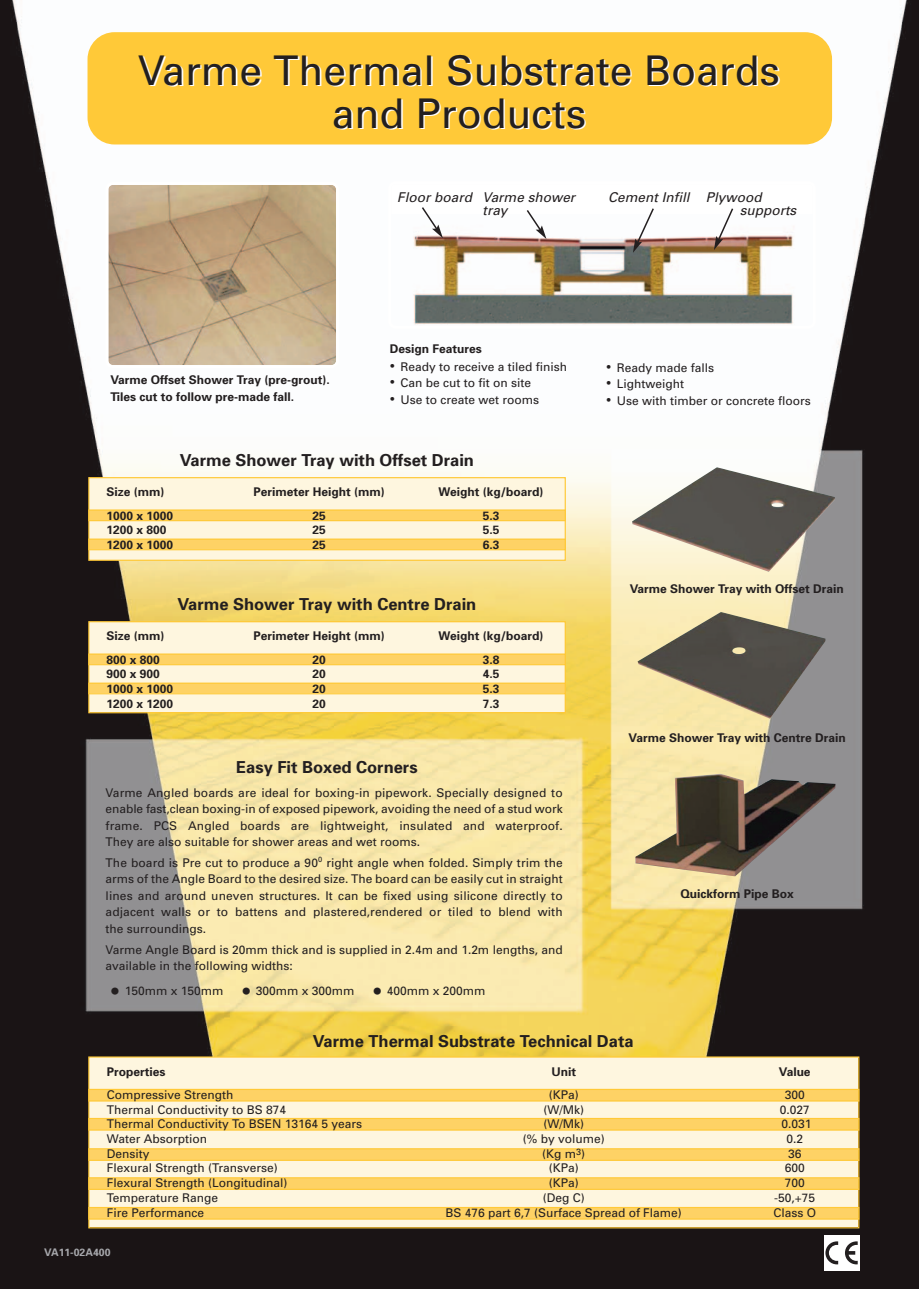
<style>
.page{position:relative;width:919px;height:1289px;background:#fff}
.page>*{position:absolute;margin:0;border:0;box-sizing:border-box;transform-origin:0 0}
.t1{font:40.95px/43.5px "Univers";color:#231f20;text-align:center}
.t2{font:700 16.5px "Univers";color:#231f20}
.t3{font:italic 13.5px/13.6px "Univers";letter-spacing:.005em;color:#231f20}
.t4{font:12px/16.5px "Univers";color:#231f20;text-align:justify}
.t5{font:700 12px/16px "Univers";color:#231f20}
.t6{font:700 10.5px "Univers";color:#a8a9ad}
.s1{font-size:15px}
.s2{font-family:"Hira Kaku Pro W6";font-size:36px}
</style>
<div class="page">
<img style="left:0;top:0;width:918px;height:1288px">
<div style="left:87px;top:32px;width:745px;height:112px;background:#ffc938;border-radius:27px"></div>
<svg style="left:105px;top:182px;width:234px;height:186px;background:#c2ab8a"></svg>
<svg style="left:388px;top:181px;width:427px;height:148px"></svg>
<div style="left:89px;top:478px;width:475px;height:81px;background:#fef6df"></div>
<div style="left:88px;top:477px;width:478px;height:84px;border:1px solid #ffc938"></div>
<div style="left:89px;top:510px;width:475px;height:10px;background:#fed265"></div>
<div style="left:88px;top:509px;width:478px;height:12px;border:1px solid #ffc938"></div>
<div style="left:89px;top:539px;width:475px;height:10px;background:#fed265"></div>
<div style="left:88px;top:538px;width:478px;height:12px;border:1px solid #ffc938"></div>
<svg style="left:420px;top:205px;width:23px;height:33px"></svg>
<svg style="left:525px;top:208px;width:21px;height:31px"></svg>
<svg style="left:633px;top:207px;width:22px;height:46px"></svg>
<svg style="left:714px;top:207px;width:20px;height:43px"></svg>
<img style="left:632px;top:467px;width:203px;height:105px">
<div style="left:89px;top:622px;width:475px;height:90px;background:#fef6df"></div>
<div style="left:88px;top:621px;width:478px;height:92px;border:1px solid #ffc938"></div>
<div style="left:89px;top:654px;width:475px;height:10px;background:#fed265"></div>
<div style="left:88px;top:653px;width:478px;height:12px;border:1px solid #ffc938"></div>
<div style="left:89px;top:683px;width:475px;height:10px;background:#fed265"></div>
<div style="left:88px;top:682px;width:478px;height:12px;border:1px solid #ffc938"></div>
<img style="left:637px;top:612px;width:188px;height:106px">
<div style="left:89px;top:1057px;width:769px;height:170px;background:#fef6df"></div>
<div style="left:88px;top:1056px;width:771px;height:172px;border:1px solid #ffc938"></div>
<div style="left:89px;top:1089px;width:769px;height:11px;background:#fed265"></div>
<div style="left:88px;top:1088px;width:771px;height:13px;border:1px solid #ffc938"></div>
<div style="left:89px;top:1119px;width:769px;height:10px;background:#fed265"></div>
<div style="left:88px;top:1117px;width:771px;height:13px;border:1px solid #ffc938"></div>
<div style="left:89px;top:1149px;width:769px;height:10px;background:#fed265"></div>
<div style="left:88px;top:1148px;width:771px;height:12px;border:1px solid #ffc938"></div>
<div style="left:89px;top:1178px;width:769px;height:10px;background:#fed265"></div>
<div style="left:88px;top:1177px;width:771px;height:12px;border:1px solid #ffc938"></div>
<div style="left:89px;top:1208px;width:769px;height:10px;background:#fed265"></div>
<div style="left:88px;top:1206px;width:771px;height:13px;border:1px solid #ffc938"></div>
<img style="left:635px;top:773px;width:200px;height:103px">
<div style="left:823px;top:1234px;width:36px;height:36px;background:#fff"></div>
<svg style="left:825px;top:1241px;width:13px;height:23px"></svg>
<svg style="left:845px;top:1241px;width:12px;height:23px"></svg>
<h1 class="t1" style="left:138px;top:52px;width:643px">Varme Thermal Substrate Boards and Products</h1>
<p class="t5" style="left:110px;top:373px;width:221px">Varme Offset Shower Tray (pre-grout).<br>Tiles cut to follow pre-made fall.</p>
<p class="t3" style="left:482px;top:191px;width:94px;text-indent:-85px">Floor board Varme shower tray</p>
<p class="t3" style="left:739px;top:191px;width:58px;text-indent:-131px">Cement Infill Plywood supports</p>
<p class="t5" style="left:390px;top:342px;width:93px">Design Features</p>
<p class="t4" style="left:390px;top:359px;width:179px"><span class="s1">•</span> Ready to receive a tiled finish</p>
<p class="t4" style="left:390px;top:375px;width:143px"><span class="s1">•</span> Can be cut to fit on site</p>
<p class="t4" style="left:390px;top:392px;width:151px"><span class="s1">•</span> Use to create wet rooms</p>
<p class="t4" style="left:606px;top:360px;width:110px"><span class="s1">•</span> Ready made falls</p>
<p class="t4" style="left:606px;top:377px;width:80px"><span class="s1">•</span> Lightweight</p>
<p class="t4" style="left:606px;top:393px;width:206px"><span class="s1">•</span> Use with timber or concrete floors</p>
<h2 class="t2" style="left:180px;top:454px;width:295px">Varme Shower Tray with Offset Drain</h2>
<p class="t5" style="left:106px;top:485px;width:59px">Size (mm)</p>
<p class="t5" style="left:253px;top:485px;width:133px">Perimeter Height (mm)</p>
<p class="t5" style="left:438px;top:485px;width:106px">Weight (kg/board)</p>
<p class="t5" style="left:106px;top:508px;width:68px">1000 x 1000</p>
<p class="t5" style="left:312px;top:508px;width:15px">25</p>
<p class="t5" style="left:482px;top:508px;width:18px">5.3</p>
<p class="t5" style="left:106px;top:523px;width:61px">1200 x 800</p>
<p class="t5" style="left:312px;top:523px;width:15px">25</p>
<p class="t5" style="left:482px;top:523px;width:18px">5.5</p>
<p class="t5" style="left:106px;top:537px;width:68px">1200 x 1000</p>
<p class="t5" style="left:312px;top:537px;width:15px">25</p>
<p class="t5" style="left:482px;top:537px;width:18px">6.3</p>
<h2 class="t2" style="left:177px;top:598px;width:300px">Varme Shower Tray with Centre Drain</h2>
<p class="t5" style="left:106px;top:629px;width:59px">Size (mm)</p>
<p class="t5" style="left:253px;top:629px;width:133px">Perimeter Height (mm)</p>
<p class="t5" style="left:438px;top:629px;width:106px">Weight (kg/board)</p>
<p class="t5" style="left:106px;top:652px;width:55px">800 x 800</p>
<p class="t5" style="left:312px;top:652px;width:15px">20</p>
<p class="t5" style="left:482px;top:652px;width:18px">3.8</p>
<p class="t5" style="left:106px;top:667px;width:55px">900 x 900</p>
<p class="t5" style="left:312px;top:667px;width:15px">20</p>
<p class="t5" style="left:482px;top:667px;width:18px">4.5</p>
<p class="t5" style="left:106px;top:681px;width:68px">1000 x 1000</p>
<p class="t5" style="left:312px;top:681px;width:15px">20</p>
<p class="t5" style="left:482px;top:681px;width:18px">5.3</p>
<p class="t5" style="left:106px;top:696px;width:68px">1200 x 1200</p>
<p class="t5" style="left:312px;top:696px;width:15px">20</p>
<p class="t5" style="left:482px;top:696px;width:18px">7.3</p>
<h2 class="t2" style="left:236px;top:761px;width:183px">Easy Fit Boxed Corners</h2>
<p class="t4" style="left:106px;top:785px;width:458px">Varme Angled boards are ideal for boxing-in pipework. Specially designed to enable fast,clean boxing-in of exposed pipework, avoiding the need of a stud work frame. PCS Angled boards are lightweight, insulated and waterproof.<br>They are also suitable for shower areas and wet rooms.</p>
<p class="t4" style="left:106px;top:855px;width:458px">The board is Pre cut to produce a 90<sup>0</sup> right angle when folded. Simply trim the arms of the Angle Board to the desired size. The board can be easily cut in straight lines and around uneven structures. It can be fixed using silicone directly to adjacent walls or to battens and plastered,rendered or tiled to blend with the surroundings.</p>
<p class="t4" style="left:106px;top:942px;width:458px">Varme Angle Board is 20mm thick and is supplied in 2.4m and 1.2m lengths, and available in the following widths:</p>
<p class="t4" style="left:106px;top:983px;width:119px"><span class="s2">•</span>150mm x 150mm</p>
<p class="t4" style="left:237px;top:983px;width:119px"><span class="s2">•</span>300mm x 300mm</p>
<p class="t4" style="left:368px;top:983px;width:119px"><span class="s2">•</span>400mm x 200mm</p>
<p class="t5" style="left:629px;top:581px;width:215px">Varme Shower Tray with Offset Drain</p>
<p class="t5" style="left:628px;top:730px;width:219px">Varme Shower Tray with Centre Drain</p>
<p class="t5" style="left:680px;top:887px;width:115px">Quickform Pipe Box</p>
<h2 class="t2" style="left:313px;top:1035px;width:322px">Varme Thermal Substrate Technical Data</h2>
<p class="t5" style="left:107px;top:1064px;width:60px">Properties</p>
<p class="t5" style="left:551px;top:1064px;width:26px">Unit</p>
<p class="t5" style="left:778px;top:1064px;width:33px">Value</p>
<p class="t4" style="left:107px;top:1087px;width:128px">Compressive Strength</p>
<p class="t4" style="left:548px;top:1087px;width:31px">(KPa)</p>
<p class="t4" style="left:784px;top:1087px;width:21px">300</p>
<p class="t4" style="left:107px;top:1102px;width:181px">Thermal Conductivity to BS 874</p>
<p class="t4" style="left:543px;top:1102px;width:42px">(W/Mk)</p>
<p class="t4" style="left:779px;top:1102px;width:31px">0.027</p>
<p class="t4" style="left:107px;top:1116px;width:257px">Thermal Conductivity To BSEN 13164 5 years</p>
<p class="t4" style="left:543px;top:1116px;width:42px">(W/Mk)</p>
<p class="t4" style="left:781px;top:1116px;width:31px">0.031</p>
<p class="t4" style="left:107px;top:1131px;width:102px">Water Absorption</p>
<p class="t4" style="left:522px;top:1131px;width:83px">(% by volume)</p>
<p class="t4" style="left:786px;top:1131px;width:18px">0.2</p>
<p class="t4" style="left:107px;top:1146px;width:44px">Density</p>
<p class="t4" style="left:542px;top:1146px;width:44px">(Kg m<sup>3</sup>)</p>
<p class="t4" style="left:788px;top:1146px;width:15px">36</p>
<p class="t4" style="left:107px;top:1160px;width:172px">Flexural Strength (Transverse)</p>
<p class="t4" style="left:548px;top:1160px;width:31px">(KPa)</p>
<p class="t4" style="left:784px;top:1160px;width:21px">600</p>
<p class="t4" style="left:107px;top:1175px;width:182px">Flexural Strength (Longitudinal)</p>
<p class="t4" style="left:548px;top:1175px;width:31px">(KPa)</p>
<p class="t4" style="left:784px;top:1175px;width:21px">700</p>
<p class="t4" style="left:107px;top:1190px;width:113px">Temperature Range</p>
<p class="t4" style="left:542px;top:1190px;width:43px">(Deg C)</p>
<p class="t4" style="left:774px;top:1190px;width:42px">-50,+75</p>
<p class="t4" style="left:107px;top:1205px;width:99px">Fire Performance</p>
<p class="t4" style="left:445px;top:1205px;width:238px">BS 476 part 6,7 (Surface Spread of Flame)</p>
<p class="t4" style="left:773px;top:1205px;width:44px">Class O</p>
<p class="t6" style="left:44px;top:1247px;width:68px">VA11-02A400</p>
</div>
